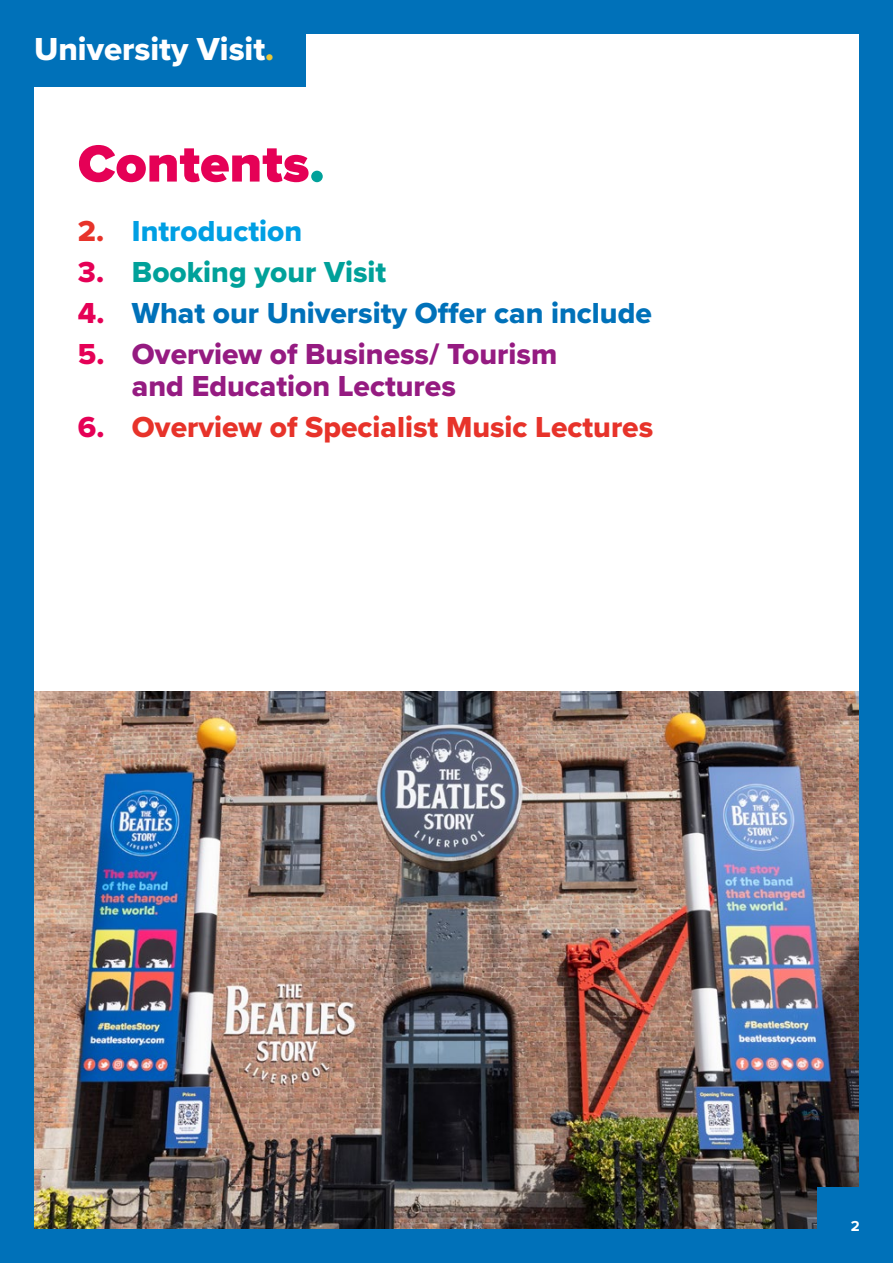
<style>
.page{position:relative;width:893px;height:1263px;background:#0071b9}
.page>*{position:absolute;margin:0;border:0;box-sizing:border-box;transform-origin:0 0}
.t1{font:900 54px "Proxima Nova";color:#e50056}
.t2{font:33px "Proxima Nova Extrabld";color:#fff}
.t3{font:30px/32.2px "Proxima Nova Extrabld";color:#951b81}
.t4{font:30px "Proxima Nova Extrabld";color:#e7332a}
.t5{font:30px "Proxima Nova Extrabld";color:#0071b9}
.t6{font:30px "Proxima Nova Extrabld";color:#00a19a}
.t7{font:30px "Proxima Nova Extrabld";color:#009fe3}
.t8{font:700 15px "Proxima Nova";color:#fff}
.s1{color:#eac638}
.s2{color:#00a19a}
.s3{color:#e7332a}
.s4{color:#e50056}
</style>
<div class="page">
<div style="left:34px;top:34px;width:825px;height:1195px;background:#fff"></div>
<div style="left:0;top:0;width:305px;height:86px;background:#0071b9"></div>
<img style="left:34px;top:691px;width:825px;height:538px">
<div style="left:818px;top:1188px;width:75px;height:75px;background:#0071b9"></div>
<p class="t2" style="left:34px;top:24px;width:242px">University Visit<span class="s1">.</span></p>
<h1 class="t1" style="left:78px;top:123px;width:248px">Contents<span class="s2">.</span></h1>
<p class="t7" style="left:78px;top:209px;width:226px"><span class="s3">2.</span> Introduction</p>
<p class="t6" style="left:78px;top:250px;width:310px"><span class="s4">3.</span> Booking your Visit</p>
<p class="t5" style="left:78px;top:290px;width:575px"><span class="s4">4.</span> What our University Offer can include</p>
<p class="t3" style="left:132px;top:337px;width:427px;text-indent:-54px"><span class="s4">5.</span> Overview of Business/ Tourism and Education Lectures</p>
<p class="t4" style="left:78px;top:404px;width:577px"><span class="s4">6.</span> Overview of Specialist Music Lectures</p>
<p class="t8" style="left:851px;top:1217px;width:10px">2</p>
</div>
